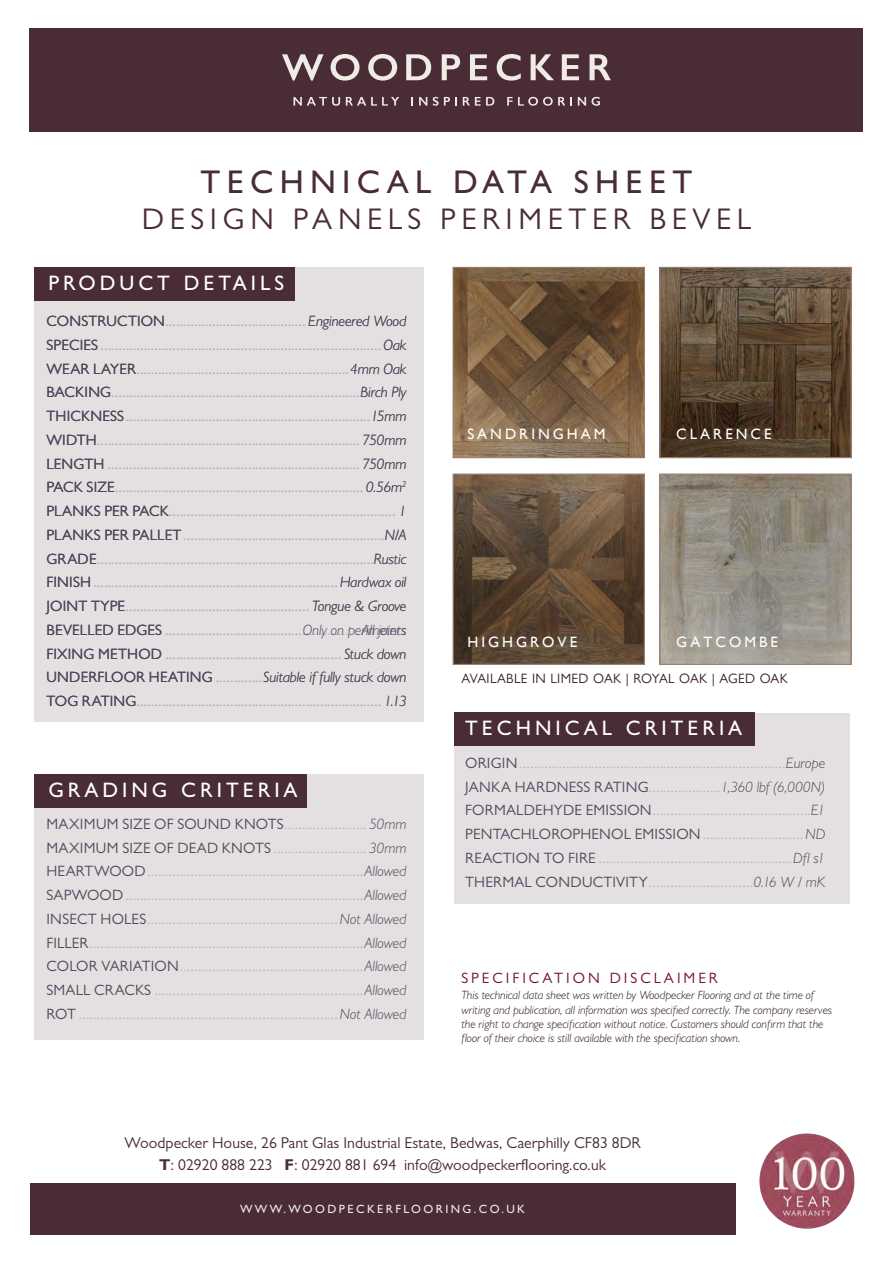
<style>
.page{position:relative;width:893px;height:1263px;background:#fff}
.page>*{position:absolute;margin:0;border:0;box-sizing:border-box;transform-origin:0 0}
.t1{font:500 33px "Gill Sans MT Pro";letter-spacing:.19em;color:#492c36}
.t2{font:30px "Gill Sans MT Pro";letter-spacing:.19em;color:#492c36}
.t3{font:500 21px "Gill Sans MT Pro";letter-spacing:.19em;color:#fff}
.t_s_and_c_s_subhead{font:15.75px "Gill Sans MT Pro";color:#492c36}
.Product_details{font:15px "Gill Sans MT Pro";letter-spacing:.015em;color:#b6b2bb}
.Product_details-2{font:italic 300 15px "Gill Sans MT Pro";color:#4d4a5c}
.Product_details-3{font:15px "Gill Sans MT Pro";letter-spacing:.015em;color:#4d4a5c}
.product_title{font:15px "Gill Sans";letter-spacing:.2em;color:#fff}
.subhead{font:15px "Gill Sans MT Pro";letter-spacing:.2em;color:#75093e}
.Price___Code{font:13.5px "Gill Sans Nova";letter-spacing:.025em;color:#391f32}
.t4{font:italic 300 12px/14.2px "Gill Sans MT Pro";color:#271215}
.t5{font:500 12px "Gill Sans MT Pro";letter-spacing:.2em;color:#f1ebe6}
.s1{color:#4d4a5c}
.s2{font-weight:300;font-style:italic;color:#4d4a5c}
.s3{font-weight:400;font-style:normal}
.s4{font-weight:400;font-style:normal;color:#b6b2bb}
.s5{color:#b6b2bb}
.s6{font-weight:300;font-style:italic}
.s7{font-weight:700}
</style>
<div class="page">
<div style="left:34px;top:267px;width:390px;height:455px;background:#e4dfe1"></div>
<div style="left:454px;top:713px;width:395px;height:191px;background:#e4dfe1"></div>
<div style="left:30px;top:28px;width:833px;height:104px;background:#492c36"></div>
<svg style="left:282px;top:54px;width:42px;height:27px"></svg>
<svg style="left:331px;top:54px;width:28px;height:27px"></svg>
<svg style="left:368px;top:54px;width:29px;height:27px"></svg>
<svg style="left:406px;top:54px;width:25px;height:26px"></svg>
<svg style="left:442px;top:54px;width:18px;height:26px"></svg>
<svg style="left:470px;top:54px;width:17px;height:26px"></svg>
<svg style="left:497px;top:54px;width:24px;height:27px"></svg>
<svg style="left:531px;top:54px;width:23px;height:26px"></svg>
<svg style="left:562px;top:54px;width:17px;height:26px"></svg>
<svg style="left:589px;top:54px;width:22px;height:26px"></svg>
<svg style="left:293px;top:97px;width:47px;height:9px"></svg>
<svg style="left:346px;top:97px;width:53px;height:9px"></svg>
<svg style="left:419px;top:97px;width:8px;height:9px"></svg>
<svg style="left:433px;top:97px;width:24px;height:9px"></svg>
<svg style="left:463px;top:97px;width:31px;height:9px"></svg>
<svg style="left:507px;top:97px;width:65px;height:9px"></svg>
<svg style="left:578px;top:97px;width:22px;height:9px"></svg>
<div style="left:34px;top:267px;width:261px;height:34px;background:#492c36"></div>
<div style="left:34px;top:774px;width:390px;height:266px;background:#e4dfe1"></div>
<div style="left:34px;top:774px;width:272px;height:33px;background:#492c36"></div>
<div style="left:454px;top:712px;width:300px;height:33px;background:#492c36"></div>
<img style="left:759px;top:1133px;width:96px;height:96px">
<img style="left:455px;top:269px;width:188px;height:187px">
<div style="left:453px;top:267px;width:192px;height:191px;border:1px solid #987f72"></div>
<img style="left:455px;top:476px;width:187px;height:186px">
<div style="left:453px;top:474px;width:192px;height:191px;border:1px solid #987f72"></div>
<img style="left:662px;top:269px;width:187px;height:187px">
<div style="left:660px;top:267px;width:191px;height:191px;border:1px solid #987f72"></div>
<img style="left:662px;top:476px;width:187px;height:186px">
<div style="left:660px;top:474px;width:191px;height:191px;border:1px solid #987f72"></div>
<div style="left:30px;top:1183px;width:706px;height:52px;background:#492c36"></div>
<p class="t1" style="left:201px;top:162px;width:493px">TECHNICAL DATA SHEET</p>
<p class="t2" style="left:142px;top:201px;width:611px">DESIGN PANELS PERIMETER BEVEL</p>
<p class="t3" style="left:48px;top:271px;width:237px">PRODUCT DETAILS</p>
<p class="Product_details" style="left:46px;top:312px;width:361px"><span class="s1">CONSTRUCTION</span>....................................... <span class="s2">Engineered Wood</span></p>
<p class="Product_details" style="left:46px;top:336px;width:361px"><span class="s1">SPECIES</span> ..............................................................................<span class="s2">Oak</span></p>
<p class="Product_details" style="left:46px;top:360px;width:362px"><span class="s1">WEAR LAYER</span>...........................................................<span class="s2">4mm Oak</span></p>
<p class="Product_details" style="left:46px;top:383px;width:361px"><span class="s1">BACKING</span>.....................................................................<span class="s2">Birch Ply</span></p>
<p class="Product_details" style="left:46px;top:407px;width:362px"><span class="s1">THICKNESS</span>....................................................................<span class="s2">15mm</span></p>
<p class="Product_details" style="left:46px;top:431px;width:362px"><span class="s1">WIDTH</span>......................................................................... <span class="s2">750mm</span></p>
<p class="Product_details" style="left:46px;top:455px;width:361px"><span class="s1">LENGTH</span> ...................................................................... <span class="s2">750mm</span></p>
<p class="Product_details" style="left:46px;top:478px;width:361px"><span class="s1">PACK SIZE</span>..................................................................... <span class="s2">0.56m</span><sup>2</sup></p>
<p class="Product_details" style="left:46px;top:502px;width:361px"><span class="s1">PLANKS PER PACK</span>............................................................... <span class="s2">1</span></p>
<p class="Product_details" style="left:46px;top:526px;width:361px"><span class="s1">PLANKS PER PALLET</span>........................................................<span class="s2">N/A</span></p>
<p class="Product_details" style="left:46px;top:550px;width:361px"><span class="s1">GRADE</span>.............................................................................<span class="s2">Rustic</span></p>
<p class="Product_details" style="left:46px;top:573px;width:361px"><span class="s1">FINISH</span>....................................................................<span class="s2">Hardwax oil</span></p>
<p class="Product_details" style="left:46px;top:597px;width:361px"><span class="s1">JOINT TYPE</span>................................................... <span class="s2">Tongue &amp; Groove</span></p>
<p class="Product_details" style="left:46px;top:621px;width:361px"><span class="s1">BEVELLED EDGES</span> ......................................<span class="s2">Only on perimeters</span></p>
<p class="Product_details" style="left:46px;top:645px;width:362px"><span class="s1">FIXING METHOD</span> ................................................. <span class="s2">Stuck down</span></p>
<p class="Product_details-2" style="left:46px;top:668px;width:361px"><span class="s3">UNDERFLOOR HEATING</span> <span class="s4">.............</span>Suitable if fully stuck down</p>
<p class="Product_details" style="left:46px;top:692px;width:362px"><span class="s1">TOG RATING</span>.................................................................... <span class="s2">1.13</span></p>
<p class="Product_details" style="left:302px;top:621px;width:101px">................ <span class="s2">All joint</span></p>
<p class="t3" style="left:48px;top:778px;width:251px">GRADING CRITERIA</p>
<p class="Product_details-3" style="left:46px;top:815px;width:362px">MAXIMUM SIZE OF SOUND KNOTS<span class="s5">.......................</span> <span class="s6">50mm</span></p>
<p class="Product_details" style="left:46px;top:839px;width:362px"><span class="s1">MAXIMUM SIZE OF DEAD KNOTS</span> .......................... <span class="s2">30mm</span></p>
<p class="Product_details" style="left:46px;top:862px;width:361px"><span class="s1">HEARTWOOD</span>............................................................<span class="s2">Allowed</span></p>
<p class="Product_details" style="left:46px;top:886px;width:362px"><span class="s1">SAPWOOD</span> ..................................................................<span class="s2">Allowed</span></p>
<p class="Product_details" style="left:46px;top:910px;width:362px"><span class="s1">INSECT HOLES</span>.....................................................<span class="s2">Not Allowed</span></p>
<p class="Product_details" style="left:46px;top:934px;width:362px"><span class="s1">FILLER</span>............................................................................<span class="s2">Allowed</span></p>
<p class="Product_details" style="left:46px;top:957px;width:362px"><span class="s1">COLOR VARIATION</span>...................................................<span class="s2">Allowed</span></p>
<p class="Product_details" style="left:46px;top:981px;width:362px"><span class="s1">SMALL CRACKS</span> ..........................................................<span class="s2">Allowed</span></p>
<p class="Product_details" style="left:46px;top:1005px;width:362px"><span class="s1">ROT</span> ........................................................................<span class="s2">Not Allowed</span></p>
<p class="product_title" style="left:467px;top:425px;width:140px">SANDRINGHAM</p>
<p class="product_title" style="left:676px;top:425px;width:97px">CLARENCE</p>
<p class="product_title" style="left:467px;top:633px;width:111px">HIGHGROVE</p>
<p class="product_title" style="left:676px;top:633px;width:103px">GATCOMBE</p>
<p class="Price___Code" style="left:461px;top:670px;width:328px">AVAILABLE IN LIMED OAK | ROYAL OAK | AGED OAK</p>
<p class="t3" style="left:465px;top:715px;width:278px">TECHNICAL CRITERIA</p>
<p class="Product_details" style="left:465px;top:754px;width:361px"><span class="s1">ORIGIN</span>..........................................................................<span class="s2">Europe</span></p>
<p class="Product_details" style="left:465px;top:777px;width:362px"><span class="s1">JANKA HARDNESS RATING</span>....................<span class="s2">1,360 lbf (6,000N)</span></p>
<p class="Product_details" style="left:465px;top:801px;width:362px"><span class="s1">FORMALDEHYDE EMISSION</span>............................................<span class="s2">E1</span></p>
<p class="Product_details" style="left:465px;top:825px;width:362px"><span class="s1">PENTACHLOROPHENOL EMISSION</span>............................<span class="s2">ND</span></p>
<p class="Product_details" style="left:465px;top:849px;width:361px"><span class="s1">REACTION TO FIRE</span> ......................................................<span class="s2">Dfl s1</span></p>
<p class="Product_details" style="left:465px;top:872px;width:362px"><span class="s1">THERMAL CONDUCTIVITY</span>.............................<span class="s2">0.16 W / mK</span></p>
<p class="subhead" style="left:461px;top:969px;width:258px">SPECIFICATION DISCLAIMER</p>
<p class="t4" style="left:461px;top:988px;width:372px">This technical data sheet was written by Woodpecker Flooring and at the time of writing and publication, all information was specified correctly. The company reserves the right to change specification without notice. Customers should confirm that the floor of their choice is still available with the specification shown.</p>
<p class="t_s_and_c_s_subhead" style="left:124px;top:1134px;width:518px">Woodpecker House, 26 Pant Glas Industrial Estate, Bedwas, Caerphilly CF83 8DR</p>
<p class="t_s_and_c_s_subhead" style="left:159px;top:1156px;width:448px"><span class="s7">T</span>: 02920 888 223 <span class="s7">F</span>: 02920 881 694 info@woodpeckerflooring.co.uk</p>
<p class="t5" style="left:240px;top:1202px;width:287px">WWW.WOODPECKERFLOORING.CO.UK</p>
</div>
